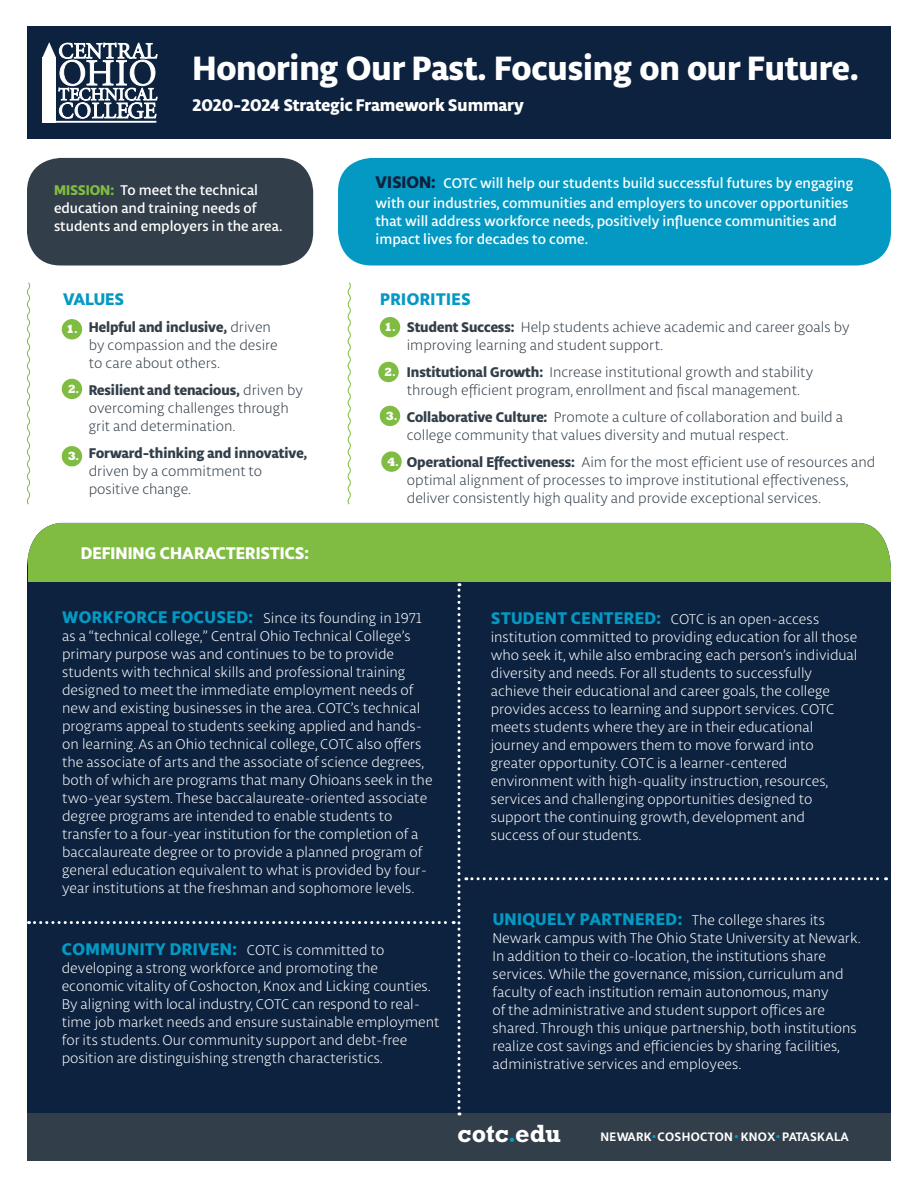
<style>
.page{position:relative;width:918px;height:1188px;background:#fff}
.page>*{position:absolute;margin:0;border:0;box-sizing:border-box;transform-origin:0 0}
.t1{font:800 36px "Libertad";color:#fff}
.ParaStyle01-Leading{font:700 25.35px "Rockwell Std";color:#fff}
.t2{font:800 18px "Libertad";color:#fff}
.t3{font:800 18px "Libertad";letter-spacing:.025em;color:#0499c3}
.t4{font:300 15px/18px "Libertad";color:#fff}
.t5{font:300 15px/18px "Libertad";color:#323e49}
.t6{font:500 15px/18px "Libertad";color:#fff}
.t7{font:800 15px "Libertad";color:#323e49}
.ParaStyle01-Leading-2{font:700 13.2px "Libertad";letter-spacing:.025em;color:#fff}
.t8{font:800 12px "Rockwell Std";color:#fff}
.s1{font-weight:800;color:#80bc41}
.s2{font-weight:800;font-size:18px;color:#0c223f}
.s3{font-weight:800}
.s4{font-weight:300}
.s5{font-family:"Libertad"}
.s6{font-weight:800;font-size:18px;color:#0499c3}
.s7{font-family:"Gill Sans";font-size:21.15px;color:#0499c3}
.s8{color:#0499c3}
</style>
<div class="page">
<div style="left:27px;top:26px;width:864px;height:112px;background:#0c223f"></div>
<div style="left:43px;top:58px;width:13px;height:65px;background:#fff"></div>
<hr style="left:56px;top:121px;width:100px;height:2px;background:#fff">
<svg style="left:43px;top:42px;width:114px;height:77px"></svg>
<div style="left:27px;top:158px;width:286px;height:108px;background:#323e49;border-radius:34px"></div>
<div style="left:338px;top:158px;width:553px;height:108px;background:#0499c3;border-radius:34px"></div>
<svg style="left:26px;top:282px;width:4px;height:223px"></svg>
<svg style="left:347px;top:282px;width:4px;height:223px"></svg>
<div style="left:62px;top:319px;width:20px;height:20px;background:#80bc41;border-radius:50%"></div>
<div style="left:62px;top:379px;width:20px;height:20px;background:#80bc41;border-radius:50%"></div>
<div style="left:62px;top:446px;width:20px;height:20px;background:#80bc41;border-radius:50%"></div>
<div style="left:380px;top:317px;width:20px;height:20px;background:#80bc41;border-radius:50%"></div>
<div style="left:378px;top:362px;width:21px;height:20px;background:#80bc41;border-radius:50%"></div>
<div style="left:380px;top:406px;width:20px;height:20px;background:#80bc41;border-radius:50%"></div>
<div style="left:381px;top:451px;width:21px;height:21px;background:#80bc41;border-radius:50%"></div>
<div style="left:27px;top:557px;width:864px;height:557px;background:#0c223f"></div>
<div style="left:28px;top:523px;width:863px;height:58px;background:#80bc41"></div>
<div style="left:27px;top:1114px;width:864px;height:47px;background:#323e49"></div>
<svg style="left:466px;top:877px;width:421px;height:3px"></svg>
<div style="left:28px;top:583px;width:432px;height:532px;background:#0c223f"></div>
<p class="t1" style="left:193px;top:42px;width:668px">Honoring Our Past. Focusing on our Future.</p>
<p class="t2" style="left:193px;top:93px;width:333px">2020-2024 Strategic Framework Summary</p>
<p class="t6" style="left:54px;top:180px;width:230px"><span class="s1">MISSION:</span> To meet the technical education and training needs of students and employers in the area.</p>
<p class="t6" style="left:376px;top:173px;width:479px;line-height:19.5px"><span class="s2">VISION:</span> COTC will help our students build successful futures by engaging with our industries, communities and employers to uncover opportunities</p>
<p class="t6" style="left:376px;top:211px;width:463px">that will address workforce needs, positively influence communities and impact lives for decades to come.</p>
<p class="t3" style="left:63px;top:286px;width:63px">VALUES</p>
<p class="t5" style="left:89px;top:318px;width:190px"><span class="s3">Helpful and inclusive,</span> driven by compassion and the desire</p>
<p class="t5" style="left:89px;top:354px;width:133px">to care about others.</p>
<p class="t7" style="left:89px;top:379px;width:216px">Resilient and tenacious, <span class="s4">driven by</span></p>
<p class="t5" style="left:89px;top:399px;width:202px">overcoming challenges through</p>
<p class="t5" style="left:89px;top:417px;width:148px">grit and determination.</p>
<p class="t7" style="left:89px;top:442px;width:220px">Forward-thinking and innovative,</p>
<p class="t5" style="left:89px;top:462px;width:175px">driven by a commitment to</p>
<p class="t5" style="left:89px;top:480px;width:104px">positive change.</p>
<p class="t8" style="left:66px;top:322px;width:13px">1<span class="s5">.</span></p>
<p class="t8" style="left:68px;top:381px;width:13px">2<span class="s5">.</span></p>
<p class="t8" style="left:68px;top:449px;width:13px">3<span class="s5">.</span></p>
<p class="t2" style="left:81px;top:540px;width:230px">DEFINING CHARACTERISTICS:</p>
<p class="t3" style="left:380px;top:286px;width:92px">PRIORITIES</p>
<p class="t5" style="left:407px;top:318px;width:444px"><span class="s3">Student Success:</span> Help students achieve academic and career goals by improving learning and student support.</p>
<p class="t5" style="left:407px;top:363px;width:408px"><span class="s3">Institutional Growth:</span> Increase institutional growth and stability</p>
<p class="t5" style="left:407px;top:381px;width:395px">through efficient program, enrollment and fiscal management.</p>
<p class="t5" style="left:407px;top:408px;width:438px"><span class="s3">Collaborative Culture:</span> Promote a culture of collaboration and build a</p>
<p class="t5" style="left:407px;top:426px;width:383px">college community that values diversity and mutual respect.</p>
<p class="t5" style="left:407px;top:453px;width:470px"><span class="s3">Operational Effectiveness:</span> Aim for the most efficient use of resources and</p>
<p class="t5" style="left:407px;top:471px;width:443px">optimal alignment of processes to improve institutional effectiveness,</p>
<p class="t5" style="left:407px;top:489px;width:416px">deliver consistently high quality and provide exceptional services.</p>
<p class="t8" style="left:384px;top:320px;width:13px">1<span class="s5">.</span></p>
<p class="t8" style="left:384px;top:365px;width:13px">2<span class="s5">.</span></p>
<p class="t8" style="left:386px;top:408px;width:13px">3<span class="s5">.</span></p>
<p class="t8" style="left:387px;top:454px;width:13px">4<span class="s5">.</span></p>
<p class="t4" style="left:62px;top:609px;width:372px"><span class="s6">WORKFORCE FOCUSED:</span> Since its founding in 1971 as a “technical college,” Central Ohio Technical College’s primary purpose was and continues to be to provide students with technical skills and professional training designed to meet the immediate employment needs of new and existing businesses in the area. COTC’s technical programs appeal to students seeking applied and hands&shy;on learning. As an Ohio technical college, COTC also offers the associate of arts and the associate of science degrees, both of which are programs that many Ohioans seek in the two-year system. These baccalaureate-oriented associate degree programs are intended to enable students to transfer to a four-year institution for the completion of a baccalaureate degree or to provide a planned program of general education equivalent to what is provided by four&shy;year institutions at the freshman and sophomore levels.</p>
<p class="t4" style="left:491px;top:610px;width:368px"><span class="s6">STUDENT CENTERED:</span> COTC is an open-access institution committed to providing education for all those who seek it, while also embracing each person’s individual diversity and needs. For all students to successfully achieve their educational and career goals, the college provides access to learning and support services. COTC meets students where they are in their educational journey and empowers them to move forward into greater opportunity. COTC is a learner-centered environment with high-quality instruction, resources, services and challenging opportunities designed to support the continuing growth, development and<br>success of our students.</p>
<p class="t4" style="left:492px;top:911px;width:370px"><span class="s6">UNIQUELY PARTNERED:</span> The college shares its Newark campus with The Ohio State University at Newark.<br>In addition to their co-location, the institutions share services. While the governance, mission, curriculum and faculty of each institution remain autonomous, many<br>of the administrative and student support offices are shared. Through this unique partnership, both institutions realize cost savings and efficiencies by sharing facilities, administrative services and employees.</p>
<p class="t4" style="left:62px;top:941px;width:379px"><span class="s6">COMMUNITY DRIVEN:</span> COTC is committed to developing a strong workforce and promoting the economic vitality of Coshocton, Knox and Licking counties.<br>By aligning with local industry, COTC can respond to real&shy;time job market needs and ensure sustainable employment for its students. Our community support and debt-free position are distinguishing strength characteristics.</p>
<p class="ParaStyle01-Leading" style="left:458px;top:1118px;width:105px">cotc<span class="s7">.</span>edu</p>
<p class="ParaStyle01-Leading-2" style="left:601px;top:1128px;width:250px">NEWARK<span class="s8">•</span>COSHOCTON<span class="s8">•</span>KNOX<span class="s8">•</span>PATASKALA</p>
</div>
